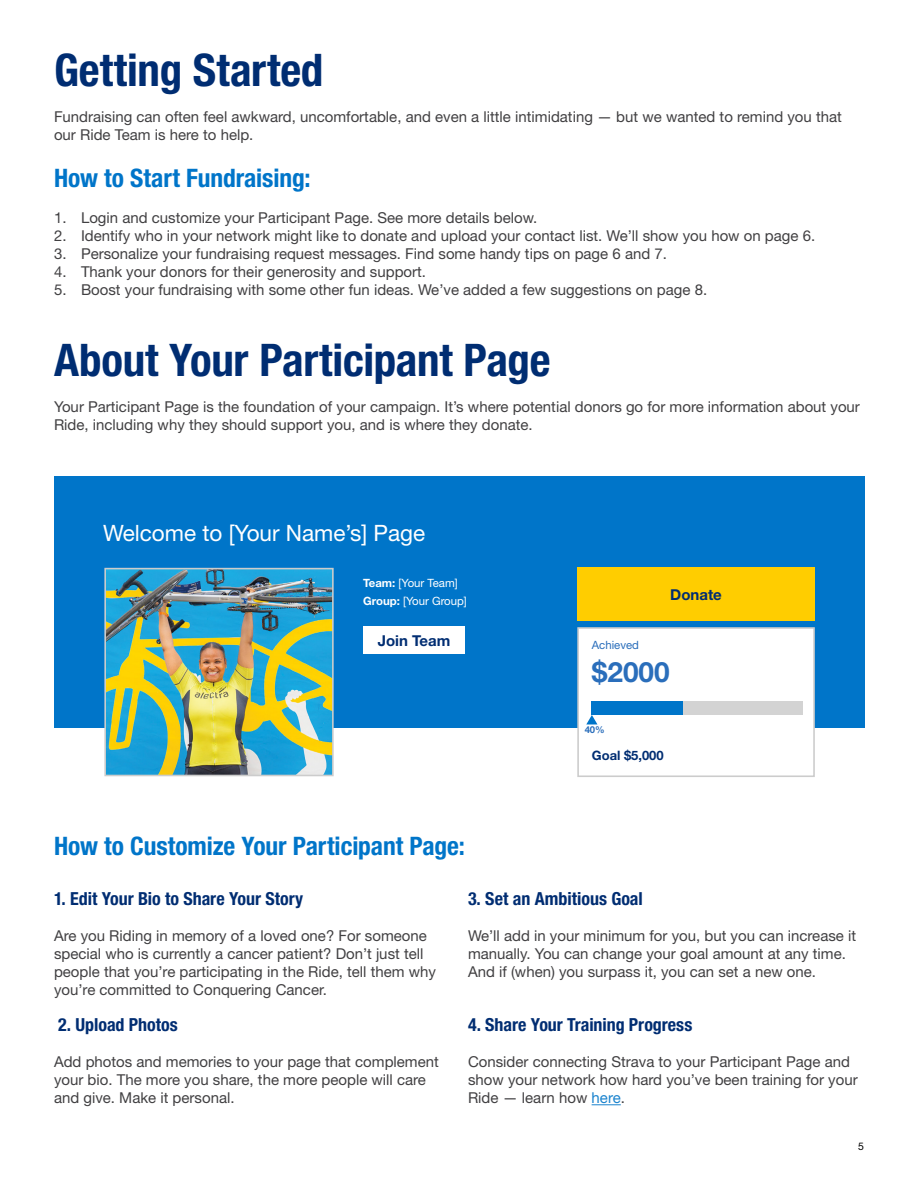
<style>
.page{position:relative;width:918px;height:1188px;background:#fff}
.page>*{position:absolute;margin:0;border:0;box-sizing:border-box;transform-origin:0 0}
.t1{font:700 condensed 45px "Helvetica Neue LT Std";letter-spacing:-.005em;color:#002d72}
.t2{font:700 28.05px "Helvetica Neue LT Std";color:#2a6ebb}
.t3{font:700 condensed 25.5px "Helvetica Neue LT Std";letter-spacing:-.005em;color:#0075c9}
.t4{font:22.5px "Helvetica Neue LT Std";color:#fff}
.t5{font:700 condensed 18px "Helvetica Neue LT Std";color:#002d72}
.t6{font:15px/18px "Helvetica Neue LT Std";color:#414042}
.t7{font:700 15px "Helvetica Neue LT Std";color:#002d72}
.t8{font:700 13.05px "Helvetica Neue LT Std";color:#002d72}
.t9{font:11.4px/17.5px "Helvetica Neue LT Std";color:#fff}
.t10{font:11.4px "Helvetica Neue LT Std";color:#2a6ebb}
.t11{font:10.5px "Helvetica Neue LT Std";color:#000}
.t12{font:700 9.6px "Helvetica Neue LT Std";color:#2a6ebb}
.s1{font-weight:700}
.s2{color:#1a83ce}
</style>
<div class="page">
<div style="left:54px;top:476px;width:810px;height:252px;background:#0075c9"></div>
<svg style="left:592px;top:1104px;width:29px;height:1px"></svg>
<div style="left:577px;top:627px;width:238px;height:150px;background:#fff;border:2px solid #ccc"></div>
<img style="left:107px;top:571px;width:224px;height:202px">
<div style="left:104px;top:568px;width:230px;height:208px;border:2px solid #ccc"></div>
<div style="left:363px;top:626px;width:102px;height:28px;background:#fff"></div>
<div style="left:577px;top:568px;width:238px;height:53px;background:#ffcd00"></div>
<div style="left:592px;top:701px;width:211px;height:14px;background:#d3d3d3"></div>
<svg style="left:586px;top:715px;width:11px;height:9px"></svg>
<div style="left:592px;top:701px;width:91px;height:14px;background:#0075c9"></div>
<h1 class="t1" style="left:54px;top:43px;width:271px">Getting Started</h1>
<p class="t6" style="left:54px;top:107px;width:789px">Fundraising can often feel awkward, uncomfortable, and even a little intimidating — but we wanted to remind you that our Ride Team is here to help.</p>
<h3 class="t3" style="left:54px;top:162px;width:258px">How to Start Fundraising:</h3>
<p class="t6" style="left:54px;top:208px;width:485px">1. Login and customize your Participant Page. See more details below.</p>
<p class="t6" style="left:54px;top:226px;width:763px">2. Identify who in your network might like to donate and upload your contact list. We’ll show you how on page 6.</p>
<p class="t6" style="left:54px;top:244px;width:614px">3. Personalize your fundraising request messages. Find some handy tips on page 6 and 7.</p>
<p class="t6" style="left:54px;top:262px;width:374px">4. Thank your donors for their generosity and support.</p>
<p class="t6" style="left:54px;top:280px;width:655px">5. Boost your fundraising with some other fun ideas. We’ve added a few suggestions on page 8.</p>
<h1 class="t1" style="left:54px;top:333px;width:498px">About Your Participant Page</h1>
<p class="t6" style="left:54px;top:397px;width:807px">Your Participant Page is the foundation of your campaign. It’s where potential donors go for more information about your<br>Ride, including why they should support you, and is where they donate.</p>
<h3 class="t4" style="left:103px;top:519px;width:324px">Welcome to [Your Name’s] Page</h3>
<p class="t9" style="left:363px;top:574px;width:105px"><span class="s1">Team:</span> [Your Team]<br><span class="s1">Group:</span> [Your Group]</p>
<p class="t7" style="left:378px;top:631px;width:74px">Join Team</p>
<p class="t7" style="left:670px;top:585px;width:53px">Donate</p>
<p class="t10" style="left:592px;top:638px;width:49px">Achieved</p>
<h2 class="t2" style="left:592px;top:655px;width:79px">$2000</h2>
<p class="t12" style="left:585px;top:723px;width:22px">40%</p>
<p class="t8" style="left:592px;top:748px;width:73px">Goal $5,000</p>
<h3 class="t3" style="left:54px;top:831px;width:412px">How to Customize Your Participant Page:</h3>
<p class="t5" style="left:54px;top:888px;width:251px">1. Edit Your Bio to Share Your Story</p>
<p class="t6" style="left:54px;top:927px;width:384px">Are you Riding in memory of a loved one? For someone special who is currently a cancer patient? Don’t just tell people that you’re participating in the Ride, tell them why you’re committed to Conquering Cancer.</p>
<p class="t5" style="left:58px;top:1014px;width:121px">2. Upload Photos</p>
<p class="t6" style="left:54px;top:1053px;width:386px">Add photos and memories to your page that complement your bio. The more you share, the more people will care and give. Make it personal.</p>
<p class="t5" style="left:468px;top:888px;width:176px">3. Set an Ambitious Goal</p>
<p class="t6" style="left:468px;top:927px;width:390px">We’ll add in your minimum for you, but you can increase it manually. You can change your goal amount at any time.<br>And if (when) you surpass it, you can set a new one.</p>
<p class="t5" style="left:468px;top:1014px;width:226px">4. Share Your Training Progress</p>
<p class="t6" style="left:468px;top:1053px;width:391px">Consider connecting Strava to your Participant Page and show your network how hard you’ve been training for your<br>Ride — learn how <span class="s2">here</span>.</p>
<p class="t11" style="left:858px;top:1140px;width:7px">5</p>
</div>
